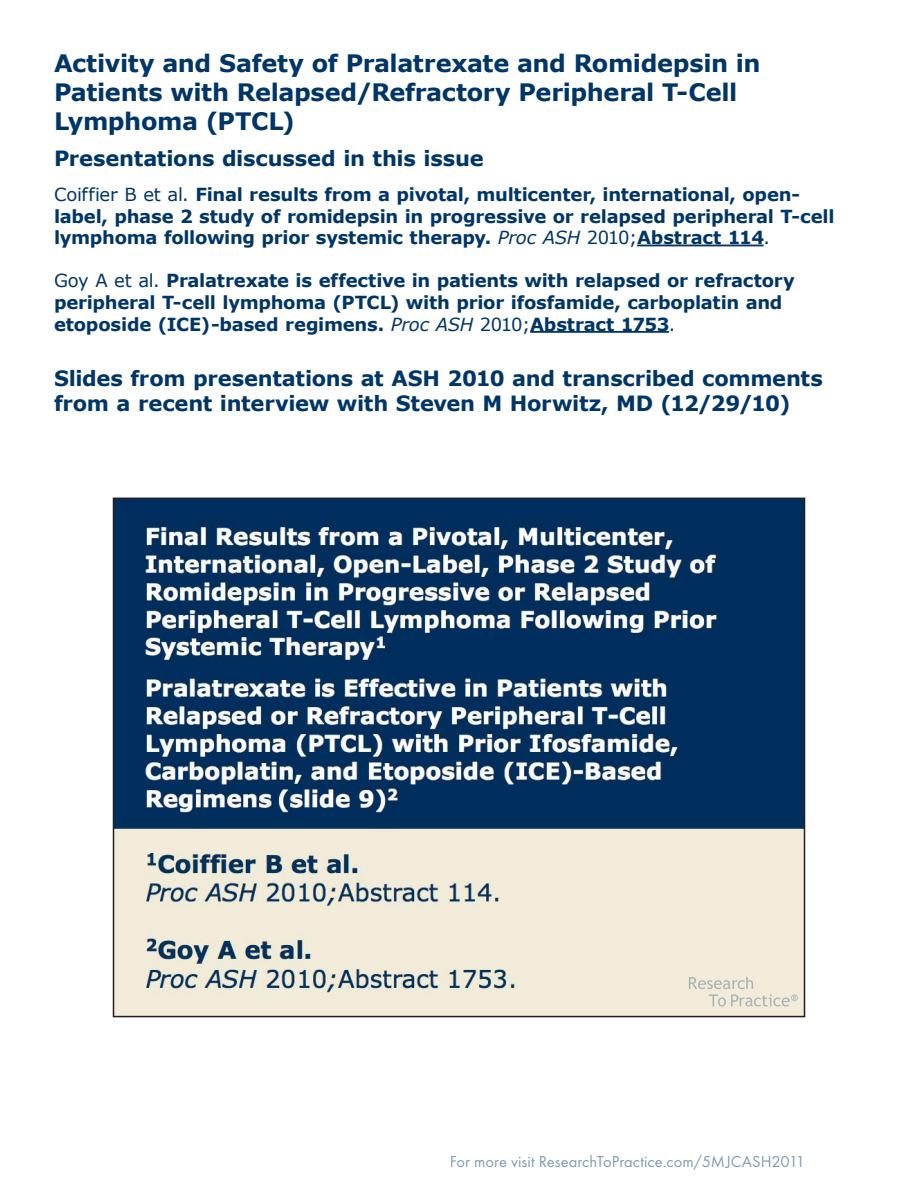
<style>
.page{position:relative;width:918px;height:1188px;background:#fff}
.page>*{position:absolute;margin:0;border:0;box-sizing:border-box;transform-origin:0 0}
.t1{font:700 24px/28.8px "Verdana";letter-spacing:-.015em;color:#003667}
.t2{font:700 21px/25.2px "Verdana";letter-spacing:-.01em;color:#003667}
.t3{font:700 18px/21.6px "Verdana";letter-spacing:-.015em;color:#003667}
.t4{font:16.5px "Futura T";letter-spacing:.005em;color:#003667}
.s1{font-weight:400}
.s2{font-weight:400;font-style:italic}
</style>
<div class="page">
<img style="left:116px;top:501px;width:686px;height:513px">
<div style="left:113px;top:498px;width:692px;height:519px;border:2px solid #231f20"></div>
<hr style="left:637px;top:245px;width:127px;height:1px;background:#003667">
<hr style="left:530px;top:331px;width:139px;height:2px;background:#003667">
<svg style="left:689px;top:977px;width:109px;height:30px;background:#e5e1d2"></svg>
<h1 class="t1" style="left:54px;top:49px;width:708px">Activity and Safety of Pralatrexate and Romidepsin in<br>Patients with Relapsed/Refractory Peripheral T-Cell<br>Lymphoma (PTCL)</h1>
<p class="t2" style="left:54px;top:146px;width:431px">Presentations discussed in this issue</p>
<p class="t3" style="left:54px;top:184px;width:782px"><span class="s1">Coiffier B et al.</span> Final results from a pivotal, multicenter, international, open&shy;label, phase 2 study of romidepsin in progressive or relapsed peripheral T-cell lymphoma following prior systemic therapy. <span class="s2">Proc ASH</span> <span class="s1">2010;</span>Abstract 114<span class="s1">.</span></p>
<p class="t3" style="left:54px;top:270px;width:742px"><span class="s1">Goy A et al.</span> Pralatrexate is effective in patients with relapsed or refractory peripheral T-cell lymphoma (PTCL) with prior ifosfamide, carboplatin and etoposide (ICE)-based regimens. <span class="s2">Proc ASH</span> <span class="s1">2010;</span>Abstract 1753<span class="s1">.</span></p>
<p class="t2" style="left:54px;top:366px;width:770px">Slides from presentations at ASH 2010 and transcribed comments from a recent interview with Steven M Horwitz, MD (12/29/10)</p>
<p class="t4" style="left:450px;top:1152px;width:357px">For more visit ResearchToPractice.com/5MJCASH2011</p>
</div>
